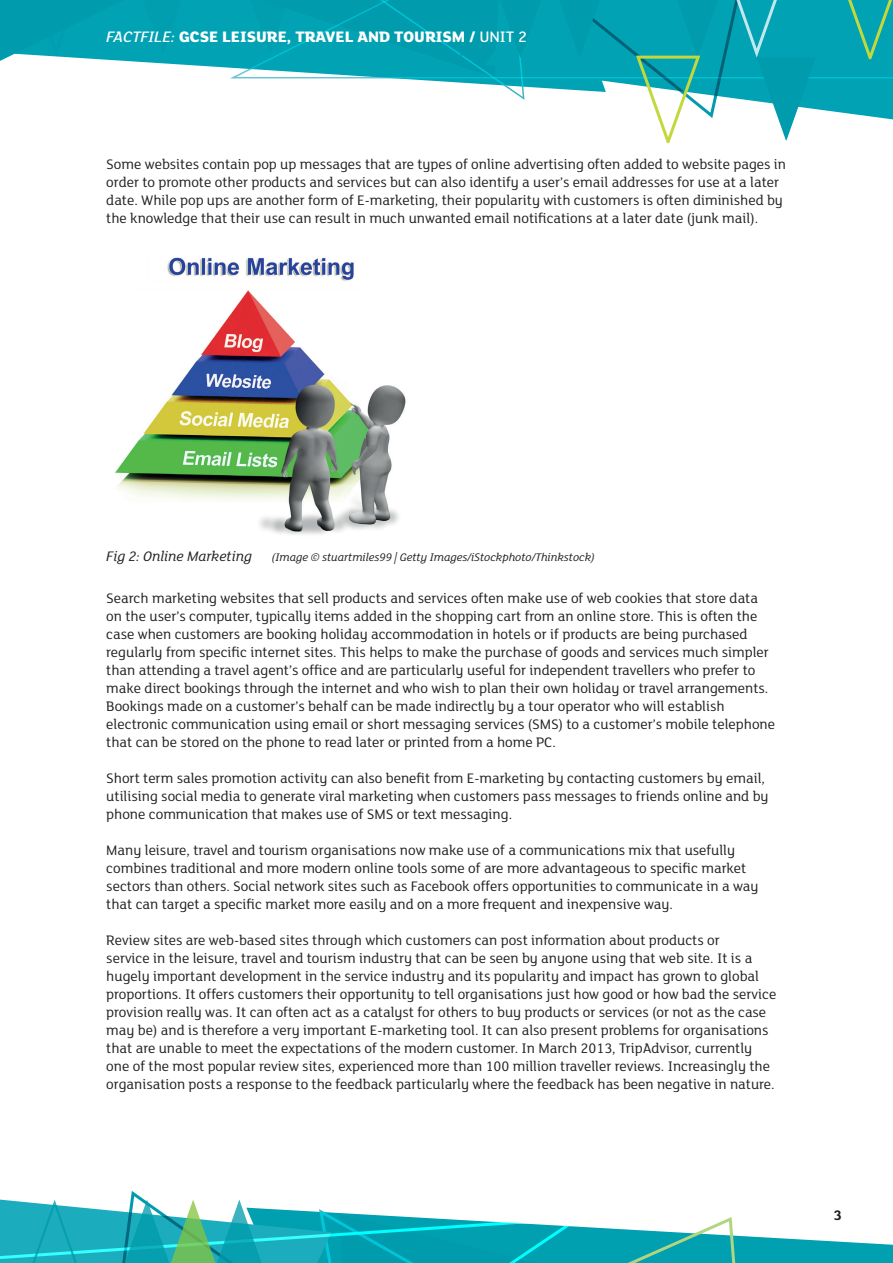
<style>
.page{position:relative;width:893px;height:1263px;background:#fff}
.page>*{position:absolute;margin:0;border:0;box-sizing:border-box;transform-origin:0 0}
.t1{font:500 16.5px "FS Lola";color:#fff}
.t2{font:800 16.5px "FS Lola";color:#fff}
.Numbered_Tabs{font:15px/18px "FS Lola";color:#231f20}
.Body_Text{font:15px/18px "FS Lola";color:#231f20}
.t3{font:italic 15px "FS Lola";color:#231f20}
.t4{font:700 15px "FS Lola";color:#231f20}
.t5{font:italic 12px "FS Lola";color:#231f20}
.s1{font-style:italic}
.s2{font-weight:800}
</style>
<div class="page">
<div style="left:189px;top:0;width:36px;height:68px;background:#00a2b3"></div>
<svg style="left:0;top:0;width:189px;height:65px;background:#16a7b7"></svg>
<svg style="left:225px;top:0;width:668px;height:144px"></svg>
<svg style="left:0;top:1191px;width:893px;height:72px"></svg>
<img style="left:115px;top:257px;width:291px;height:278px">
<p class="t2" style="left:200px;top:25px;width:277px">SE LEISURE, TRAVEL AND TOURISM /</p>
<p class="t1" style="left:107px;top:27px;width:421px"><span class="s1">FACTFILE:</span> <span class="s2">GCE HISTORY OF ART /</span> ARCHITECTURE UNIT 2</p>
<p class="Body_Text" style="left:106px;top:154px;width:681px">Some websites contain pop up messages that are types of online advertising often added to website pages in order to promote other products and services but can also identify a user’s email addresses for use at a later date. While pop ups are another form of E-marketing, their popularity with customers is often diminished by the knowledge that their use can result in much unwanted email notifications at a later date (junk mail).</p>
<p class="t3" style="left:106px;top:546px;width:147px">Fig 2: Online Marketing</p>
<p class="t5" style="left:272px;top:549px;width:324px">(Image © stuartmiles99 | Getty Images/iStockphoto/Thinkstock)</p>
<p class="Body_Text" style="left:106px;top:589px;width:670px">Search marketing websites that sell products and services often make use of web cookies that store data on the user’s computer, typically items added in the shopping cart from an online store. This is often the case when customers are booking holiday accommodation in hotels or if products are being purchased regularly from specific internet sites. This helps to make the purchase of goods and services much simpler than attending a travel agent’s office and are particularly useful for independent travellers who prefer to make direct bookings through the internet and who wish to plan their own holiday or travel arrangements.<br>Bookings made on a customer’s behalf can be made indirectly by a tour operator who will establish electronic communication using email or short messaging services (SMS) to a customer’s mobile telephone that can be stored on the phone to read later or printed from a home PC.</p>
<p class="Numbered_Tabs" style="left:106px;top:769px;width:664px">Short term sales promotion activity can also benefit from E-marketing by contacting customers by email, utilising social media to generate viral marketing when customers pass messages to friends online and by phone communication that makes use of SMS or text messaging.</p>
<p class="Numbered_Tabs" style="left:106px;top:841px;width:653px">Many leisure, travel and tourism organisations now make use of a communications mix that usefully combines traditional and more modern online tools some of are more advantageous to specific market sectors than others. Social network sites such as Facebook offers opportunities to communicate in a way that can target a specific market more easily and on a more frequent and inexpensive way.</p>
<p class="Numbered_Tabs" style="left:106px;top:931px;width:671px">Review sites are web-based sites through which customers can post information about products or<br>service in the leisure, travel and tourism industry that can be seen by anyone using that web site. It is a hugely important development in the service industry and its popularity and impact has grown to global proportions. It offers customers their opportunity to tell organisations just how good or how bad the service provision really was. It can often act as a catalyst for others to buy products or services (or not as the case may be) and is therefore a very important E-marketing tool. It can also present problems for organisations that are unable to meet the expectations of the modern customer. In March 2013, TripAdvisor, currently one of the most popular review sites, experienced more than 100 million traveller reviews. Increasingly the organisation posts a response to the feedback particularly where the feedback has been negative in nature.</p>
<p class="t4" style="left:834px;top:1205px;width:10px">3</p>
</div>
